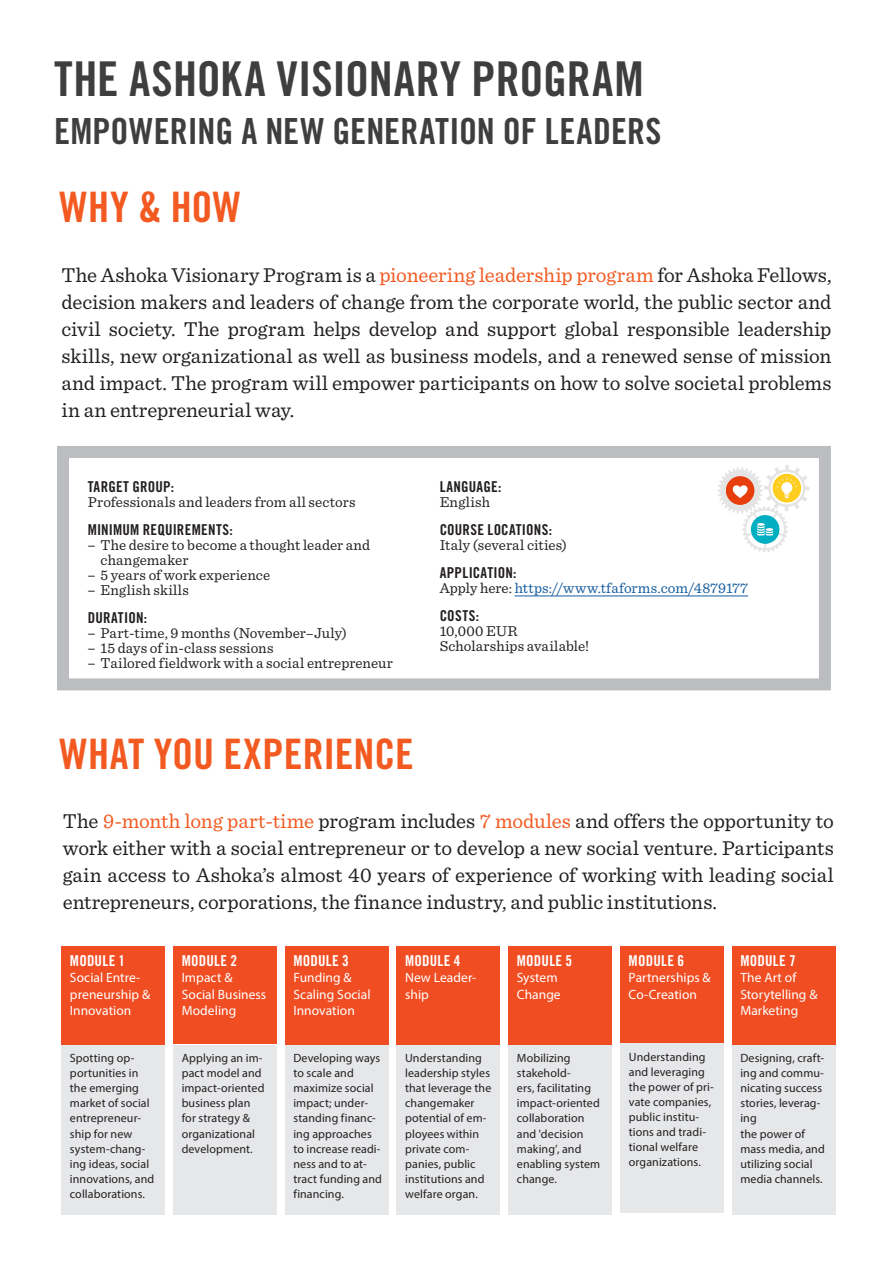
<style>
.page{position:relative;width:893px;height:1263px;background:#fff}
.page>*{position:absolute;margin:0;border:0;box-sizing:border-box;transform-origin:0 0}
.ASH_Headline_grau_28{font:48px "Trade Gothic LT Pro Bd Cn 20";color:#3e3e3f}
.ASH_Headline_grau_28-2{font:42px "Trade Gothic LT Pro Bd Cn 20";letter-spacing:.005em;color:#f25a21}
.ASH_Headline_grau_28-3{font:36px "Trade Gothic LT Pro Bd Cn 20";letter-spacing:.005em;color:#3e3e3f}
.ASH_Sentinel_Book_9P{font:21px/27px "Sentinel";letter-spacing:-.005em;color:#231f20;text-align:justify}
.ASH_Sentinel_Book_9P-2{font:15px/15px "Sentinel";letter-spacing:.005em;color:#231f20}
.ASH_Sentinel_Book_9P-3{font:15px/15px "Sentinel";letter-spacing:.005em;color:#175d9e}
.t1{font:15px "Trade Gothic LT Pro Bd Cn 20";letter-spacing:.015em;color:#fff}
.ASH_Sentinel_Book_9P-4{font:15px/15px "Trade Gothic LT Pro Bd Cn 20";letter-spacing:.015em;color:#231f20}
.t2{font:13.5px/16.5px "Myriad Pro";letter-spacing:.005em;color:#fff}
.t3{font:12px/15px "Myriad Pro";letter-spacing:.01em;color:#231f20}
.s1{color:#f25a21}
.s2{font-family:"Trade Gothic LT Pro Bd Cn 20"}
.s3{font-family:"Myriad Pro"}
.s4{font-family:"Sentinel"}
.s5{font-family:"Trade Gothic LT Pro Bd Cn 20";color:#231f20}
.s6{color:#231f20}
</style>
<div class="page">
<hr style="left:515px;top:595px;width:233px;height:1px;background:#175d9e">
<img style="left:717px;top:465px;width:93px;height:87px">
<div style="left:61px;top:946px;width:104px;height:99px;background:#f04d22"></div>
<div style="left:61px;top:1045px;width:104px;height:169px;background:#e6e7e9"></div>
<div style="left:285px;top:946px;width:103px;height:99px;background:#f04d22"></div>
<div style="left:285px;top:1045px;width:103px;height:169px;background:#e6e7e9"></div>
<div style="left:620px;top:946px;width:104px;height:99px;background:#f04d22"></div>
<div style="left:173px;top:946px;width:104px;height:98px;background:#f04d22"></div>
<div style="left:173px;top:1045px;width:104px;height:169px;background:#e6e7e9"></div>
<div style="left:508px;top:946px;width:104px;height:99px;background:#f04d22"></div>
<div style="left:508px;top:1045px;width:104px;height:169px;background:#e6e7e9"></div>
<div style="left:397px;top:946px;width:103px;height:99px;background:#f04d22"></div>
<div style="left:397px;top:1045px;width:103px;height:169px;background:#e6e7e9"></div>
<div style="left:732px;top:946px;width:103px;height:99px;background:#f04d22"></div>
<div style="left:732px;top:1045px;width:103px;height:169px;background:#e6e7e9"></div>
<div style="left:620px;top:1043px;width:104px;height:169px;background:#e6e7e9"></div>
<div style="left:57px;top:446px;width:774px;height:244px;border:12px solid #bcbdc0"></div>
<p class="ASH_Headline_grau_28" style="left:54px;top:49px;width:591px">THE ASHOKA VISIONARY PROGRAM</p>
<p class="ASH_Headline_grau_28-3" style="left:54px;top:109px;width:609px">EMPOWERING A NEW GENERATION OF LEADERS</p>
<p class="ASH_Headline_grau_28-2" style="left:60px;top:182px;width:183px">WHY &amp; HOW</p>
<p class="ASH_Sentinel_Book_9P" style="left:61px;top:260px;width:772px">The Ashoka Visionary Program is a <span class="s1">pioneering leadership program</span> for Ashoka Fellows, decision makers and leaders of change from the corporate world, the public sector and civil society. The program helps develop and support global responsible leadership skills, new organizational as well as business models, and a renewed sense of mission and impact. The program will empower participants on how to solve societal problems in an entrepreneurial way.</p>
<p class="ASH_Sentinel_Book_9P-2" style="left:88px;top:479px;width:269px"><span class="s2">TARGET GROUP:<br></span>Professionals and leaders from all sectors</p>
<p class="ASH_Sentinel_Book_9P-4" style="left:88px;top:522px;width:147px">MINIMUM REQUIREMENTS:</p>
<p class="ASH_Sentinel_Book_9P-2" style="left:101px;top:536px;width:271px;text-indent:-13px"><span class="s3">–</span> The desire to become a thought leader and changemaker</p>
<p class="ASH_Sentinel_Book_9P-2" style="left:88px;top:566px;width:184px"><span class="s3">–</span> 5 years of work experience</p>
<p class="ASH_Sentinel_Book_9P-2" style="left:88px;top:581px;width:103px"><span class="s3">–</span> English skills</p>
<p class="ASH_Sentinel_Book_9P-4" style="left:88px;top:609px;width:61px">DURATION:</p>
<p class="ASH_Sentinel_Book_9P-2" style="left:88px;top:624px;width:261px"><span class="s3">–</span> Part-time, 9 months (November–July)</p>
<p class="ASH_Sentinel_Book_9P-2" style="left:88px;top:639px;width:187px"><span class="s3">–</span> 15 days of in-class sessions</p>
<p class="ASH_Sentinel_Book_9P-2" style="left:88px;top:654px;width:306px"><span class="s3">–</span> Tailored fieldwork with a social entrepreneur</p>
<p class="ASH_Headline_grau_28-2" style="left:60px;top:728px;width:356px">WHAT YOU EXPERIENCE</p>
<p class="ASH_Sentinel_Book_9P-4" style="left:440px;top:479px;width:63px">LANGUAGE:<br><span class="s4">English</span></p>
<p class="ASH_Sentinel_Book_9P-2" style="left:440px;top:522px;width:129px"><span class="s2">COURSE LOCATIONS:<br></span>Italy (several cities)</p>
<p class="ASH_Sentinel_Book_9P-3" style="left:440px;top:564px;width:310px"><span class="s5">APPLICATION:<br></span><span class="s6">Apply here:</span> https://www.tfaforms.com/4879177</p>
<p class="ASH_Sentinel_Book_9P-2" style="left:440px;top:607px;width:79px"><span class="s2">COSTS:<br></span>10,000 EUR</p>
<p class="ASH_Sentinel_Book_9P-2" style="left:440px;top:637px;width:151px">Scholarships available!</p>
<p class="ASH_Sentinel_Book_9P" style="left:63px;top:807px;width:772px">The <span class="s1">9-month long part-time</span> program includes <span class="s1">7 modules</span> and offers the opportunity to work either with a social entrepreneur or to develop a new social venture. Participants gain access to Ashoka’s almost 40 years of experience of working with leading social entrepreneurs, corporations, the finance industry, and public institutions.</p>
<p class="t1" style="left:70px;top:951px;width:57px">MODULE 1</p>
<p class="t2" style="left:70px;top:969px;width:82px">Social Entre&shy;preneurship &amp;<br>Innovation</p>
<p class="t3" style="left:70px;top:1051px;width:86px">Spotting op&shy;portunities in the emerging market of social entrepreneur&shy;ship for new system-chang&shy;ing ideas, social innovations, and collaborations.</p>
<p class="t1" style="left:182px;top:951px;width:57px">MODULE 2</p>
<p class="t2" style="left:182px;top:969px;width:86px">Impact &amp;<br>Social Business<br>Modeling</p>
<p class="t3" style="left:182px;top:1051px;width:84px">Applying an im&shy;pact model and impact-oriented business plan for strategy &amp; organizational development.</p>
<p class="t1" style="left:293px;top:951px;width:57px">MODULE 3</p>
<p class="t2" style="left:293px;top:969px;width:79px">Funding &amp;<br>Scaling Social<br>Innovation</p>
<p class="t3" style="left:293px;top:1051px;width:90px">Developing ways to scale and maximize social impact; under&shy;standing financ&shy;ing approaches to increase readi&shy;ness and to at&shy;tract funding and financing.</p>
<p class="t1" style="left:405px;top:951px;width:57px">MODULE 4</p>
<p class="t2" style="left:405px;top:969px;width:73px">New Leader&shy;ship</p>
<p class="t3" style="left:405px;top:1051px;width:88px">Understanding leadership styles that leverage the changemaker potential of em&shy;ployees within private com&shy;panies, public institutions and welfare organ.</p>
<p class="t1" style="left:517px;top:951px;width:57px">MODULE 5</p>
<p class="t2" style="left:517px;top:969px;width:45px">System<br>Change</p>
<p class="t3" style="left:517px;top:1051px;width:85px">Mobilizing stakehold-<br>ers, facilitating impact-oriented collaboration and 'decision making’, and enabling system change.</p>
<p class="t1" style="left:629px;top:951px;width:57px">MODULE 6</p>
<p class="t2" style="left:629px;top:969px;width:84px">Partnerships &amp;<br>Co-Creation</p>
<p class="t3" style="left:629px;top:1049px;width:86px">Understanding and leveraging the power of pri&shy;vate companies, public institu&shy;tions and tradi&shy;tional welfare organizations.</p>
<p class="t1" style="left:740px;top:951px;width:57px">MODULE 7</p>
<p class="t2" style="left:740px;top:969px;width:79px">The Art of<br>Storytelling &amp;<br>Marketing</p>
<p class="t3" style="left:740px;top:1051px;width:85px">Designing, craft&shy;ing and commu&shy;nicating success stories, leverag&shy;ing</p>
<p class="t3" style="left:740px;top:1126px;width:86px">the power of mass media, and utilizing social media channels.</p>
</div>
